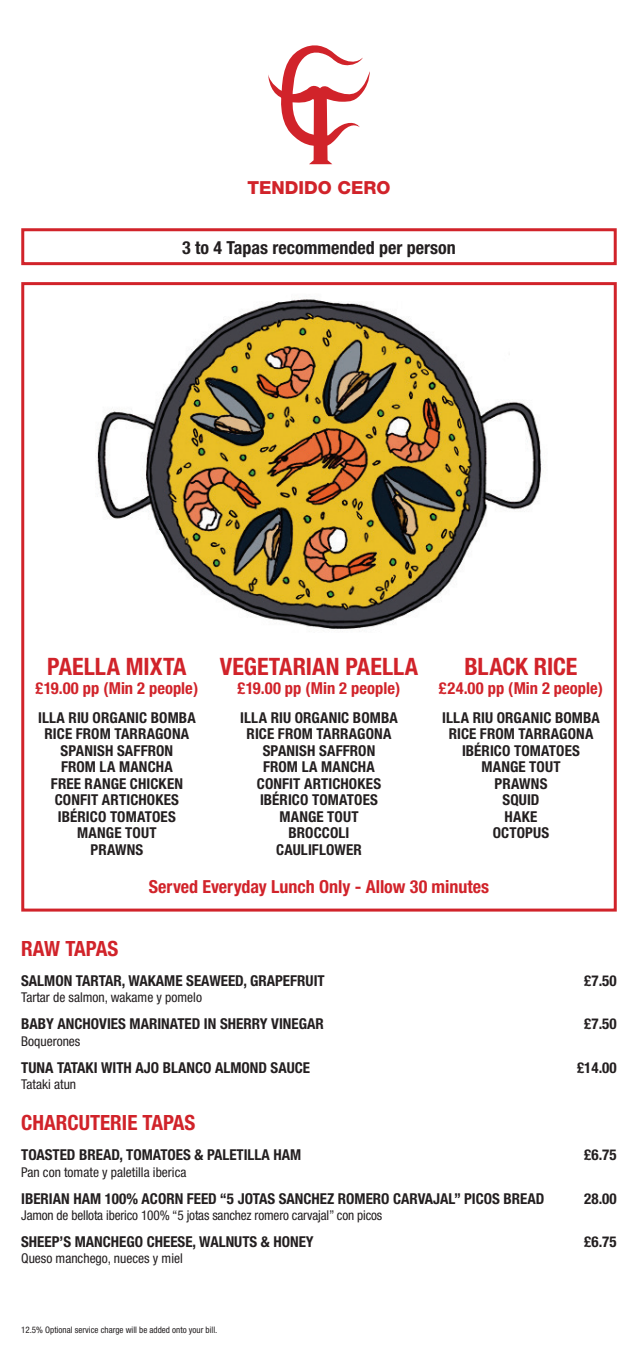
<style>
.page{position:relative;width:638px;height:1361px;background:#fff}
.page>*{position:absolute;margin:0;border:0;box-sizing:border-box;transform-origin:0 0}
.t1{font:700 condensed 24px "Helvetica Neue";color:#d1232a}
.t2{font:700 condensed 21px "Helvetica Neue";color:#d1232a}
.t3{font:700 condensed 18px "Helvetica Neue";color:#d1232a}
.t4{font:700 condensed 18px "Helvetica Neue";color:#231f20}
.t5{font:800 18px "Helvetica Neue";color:#d1232a}
.t6{font:700 condensed 16.5px "Helvetica Neue";color:#d1232a}
.t7{font:700 condensed 15px "Helvetica Neue";letter-spacing:.005em;color:#231f20}
.t8{font:condensed 13.5px "Helvetica Neue";color:#231f20}
.t9{font:condensed 9px "Helvetica Neue";color:#231f20}
</style>
<div class="page">
<svg style="left:268px;top:45px;width:102px;height:119px"></svg>
<div style="left:21px;top:228px;width:596px;height:37px;border:3px solid #d1232a"></div>
<div style="left:21px;top:282px;width:596px;height:629px;border:3px solid #d1232a"></div>
<img style="left:96px;top:299px;width:448px;height:330px">
<p class="t5" style="left:247px;top:177px;width:144px">TENDIDO CERO</p>
<p class="t4" style="left:182px;top:236px;width:275px">3 to 4 Tapas recommended per person</p>
<p class="t1" style="left:47px;top:651px;width:141px">PAELLA MIXTA</p>
<p class="t6" style="left:36px;top:678px;width:164px">£19.00 pp (Min 2 people)</p>
<p class="t7" style="left:38px;top:708px;width:159px">ILLA RIU ORGANIC BOMBA</p>
<p class="t7" style="left:45px;top:725px;width:146px">RICE FROM TARRAGONA</p>
<p class="t7" style="left:61px;top:741px;width:114px">SPANISH SAFFRON</p>
<p class="t7" style="left:61px;top:758px;width:113px">FROM LA MANCHA</p>
<p class="t7" style="left:51px;top:774px;width:134px">FREE RANGE CHICKEN</p>
<p class="t7" style="left:55px;top:791px;width:126px">CONFIT ARTICHOKES</p>
<p class="t7" style="left:58px;top:807px;width:119px">IBÉRICO TOMATOES</p>
<p class="t7" style="left:77px;top:824px;width:81px">MANGE TOUT</p>
<p class="t7" style="left:90px;top:840px;width:54px">PRAWNS</p>
<p class="t1" style="left:220px;top:651px;width:200px">VEGETARIAN PAELLA</p>
<p class="t6" style="left:238px;top:678px;width:164px">£19.00 pp (Min 2 people)</p>
<p class="t7" style="left:240px;top:708px;width:159px">ILLA RIU ORGANIC BOMBA</p>
<p class="t7" style="left:247px;top:725px;width:146px">RICE FROM TARRAGONA</p>
<p class="t7" style="left:263px;top:741px;width:114px">SPANISH SAFFRON</p>
<p class="t7" style="left:263px;top:758px;width:113px">FROM LA MANCHA</p>
<p class="t7" style="left:257px;top:774px;width:126px">CONFIT ARTICHOKES</p>
<p class="t7" style="left:260px;top:791px;width:119px">IBÉRICO TOMATOES</p>
<p class="t7" style="left:279px;top:807px;width:81px">MANGE TOUT</p>
<p class="t7" style="left:288px;top:824px;width:62px">BROCCOLI</p>
<p class="t7" style="left:276px;top:840px;width:87px">CAULIFLOWER</p>
<p class="t1" style="left:464px;top:651px;width:114px">BLACK RICE</p>
<p class="t6" style="left:439px;top:678px;width:166px">£24.00 pp (Min 2 people)</p>
<p class="t7" style="left:442px;top:708px;width:159px">ILLA RIU ORGANIC BOMBA</p>
<p class="t7" style="left:449px;top:725px;width:146px">RICE FROM TARRAGONA</p>
<p class="t7" style="left:462px;top:741px;width:119px">IBÉRICO TOMATOES</p>
<p class="t7" style="left:481px;top:758px;width:81px">MANGE TOUT</p>
<p class="t7" style="left:494px;top:774px;width:54px">PRAWNS</p>
<p class="t7" style="left:502px;top:791px;width:39px">SQUID</p>
<p class="t7" style="left:504px;top:807px;width:34px">HAKE</p>
<p class="t7" style="left:493px;top:824px;width:58px">OCTOPUS</p>
<p class="t3" style="left:149px;top:876px;width:342px">Served Everyday Lunch Only - Allow 30 minutes</p>
<p class="t2" style="left:21px;top:936px;width:99px">RAW TAPAS</p>
<p class="t7" style="left:21px;top:972px;width:305px">SALMON TARTAR, WAKAME SEAWEED, GRAPEFRUIT</p>
<p class="t7" style="left:584px;top:972px;width:34px">£7.50</p>
<p class="t8" style="left:21px;top:990px;width:182px">Tartar de salmon, wakame y pomelo</p>
<p class="t7" style="left:21px;top:1015px;width:304px">BABY ANCHOVIES MARINATED IN SHERRY VINEGAR</p>
<p class="t7" style="left:584px;top:1015px;width:34px">£7.50</p>
<p class="t8" style="left:21px;top:1033px;width:61px">Boquerones</p>
<p class="t7" style="left:21px;top:1058px;width:290px">TUNA TATAKI WITH AJO BLANCO ALMOND SAUCE</p>
<p class="t7" style="left:577px;top:1058px;width:41px">£14.00</p>
<p class="t8" style="left:21px;top:1076px;width:56px">Tataki atun</p>
<p class="t2" style="left:21px;top:1110px;width:176px">CHARCUTERIE TAPAS</p>
<p class="t7" style="left:21px;top:1146px;width:282px">TOASTED BREAD, TOMATOES &amp; PALETILLA HAM</p>
<p class="t7" style="left:584px;top:1146px;width:34px">£6.75</p>
<p class="t8" style="left:21px;top:1164px;width:167px">Pan con tomate y paletilla iberica</p>
<p class="t7" style="left:21px;top:1189px;width:525px">IBERIAN HAM 100% ACORN FEED “5 JOTAS SANCHEZ ROMERO CARVAJAL” PICOS BREAD</p>
<p class="t7" style="left:584px;top:1189px;width:34px">28.00</p>
<p class="t8" style="left:21px;top:1207px;width:363px">Jamon de bellota iberico 100% “5 jotas sanchez romero carvajal” con picos</p>
<p class="t7" style="left:21px;top:1232px;width:294px">SHEEP’S MANCHEGO CHEESE, WALNUTS &amp; HONEY</p>
<p class="t7" style="left:584px;top:1232px;width:34px">£6.75</p>
<p class="t8" style="left:21px;top:1250px;width:163px">Queso manchego, nueces y miel</p>
<p class="t9" style="left:21px;top:1324px;width:198px">12.5% Optional service charge will be added onto your bill.</p>
</div>
